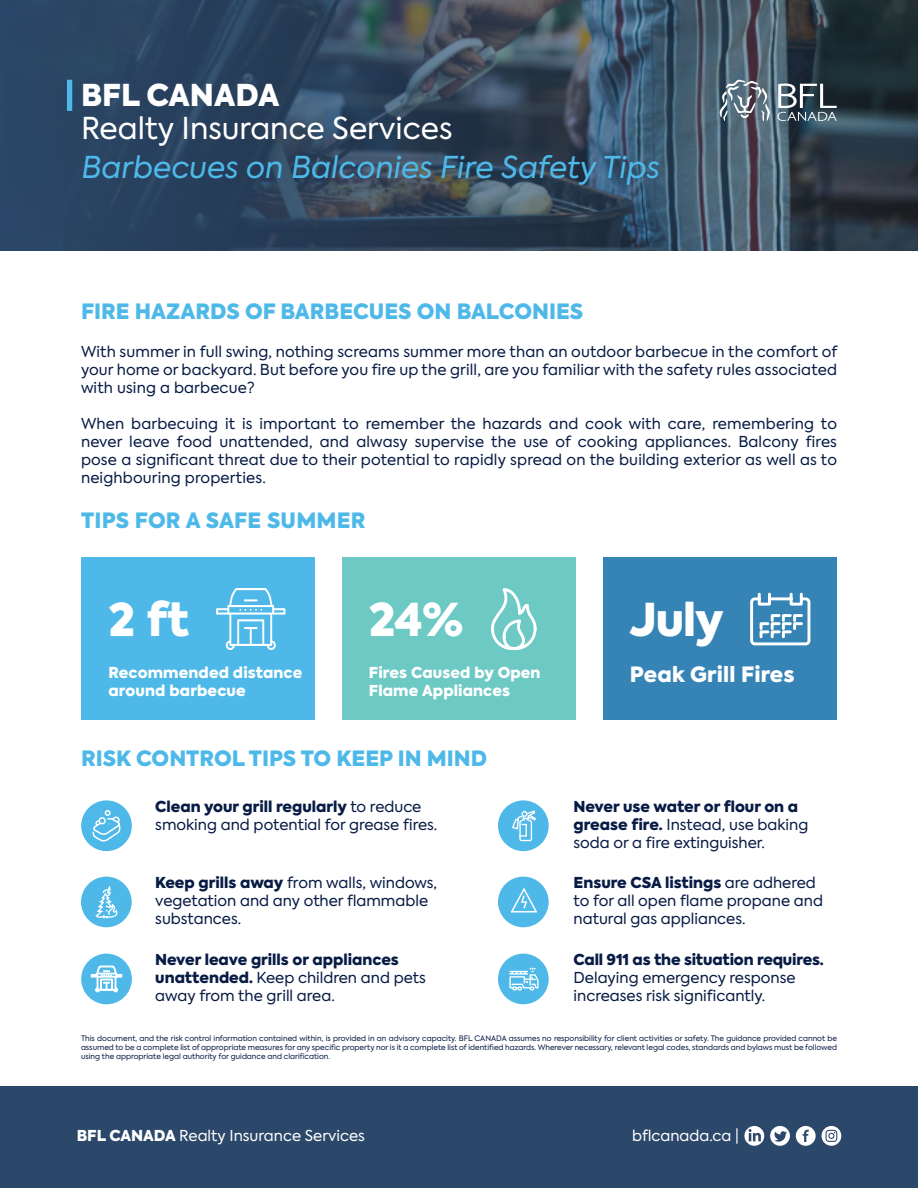
<style>
.page{position:relative;width:918px;height:1188px;background:#fff}
.page>*{position:absolute;margin:0;border:0;box-sizing:border-box;transform-origin:0 0}
.t1{font:900 45px "Axiforma";letter-spacing:-.02em;color:#fff}
.t2{font:italic 30px "Axiforma";color:#4eb9e9}
.t3{font:30px "Axiforma";color:#fff}
.t4{font:900 30px "Axiforma";color:#fff}
.t5{font:900 21px "Axiforma";color:#4eb9e9}
.t6{font:900 21px "Axiforma";letter-spacing:.01em;color:#fff}
.t7{font:15px/18px "Axiforma";color:#071b44}
.t8{font:900 15px/18px "Axiforma";letter-spacing:.01em;color:#fff}
.contact_us{font:15px "Axiforma";color:#fff}
.t9{font:7.5px/9px "Axiforma";color:#071b44;text-align:justify}
.s1{font-weight:900}
</style>
<div class="page">
<svg style="left:0;top:0;width:918px;height:251px;background:#33485c"></svg>
<div style="left:81px;top:800px;width:51px;height:51px;background:#4eb9e9;border-radius:50%"></div>
<svg style="left:92px;top:810px;width:29px;height:32px"></svg>
<div style="left:99px;top:817px;width:7px;height:7px;border:2px solid #fff;border-radius:50%"></div>
<div style="left:498px;top:800px;width:51px;height:51px;background:#4eb9e9;border-radius:50%"></div>
<svg style="left:512px;top:810px;width:24px;height:32px"></svg>
<div style="left:81px;top:877px;width:51px;height:50px;background:#4eb9e9;border-radius:50%"></div>
<svg style="left:95px;top:885px;width:23px;height:34px"></svg>
<div style="left:498px;top:877px;width:51px;height:50px;background:#4eb9e9;border-radius:50%"></div>
<svg style="left:510px;top:887px;width:28px;height:26px"></svg>
<div style="left:81px;top:954px;width:51px;height:50px;background:#4eb9e9;border-radius:50%"></div>
<svg style="left:91px;top:965px;width:31px;height:27px"></svg>
<div style="left:498px;top:954px;width:51px;height:50px;background:#4eb9e9;border-radius:50%"></div>
<svg style="left:509px;top:967px;width:30px;height:24px"></svg>
<div style="left:0;top:1087px;width:918px;height:101px;background:#2b4769"></div>
<svg style="left:744px;top:1126px;width:20px;height:20px"></svg>
<svg style="left:770px;top:1126px;width:20px;height:20px"></svg>
<svg style="left:796px;top:1126px;width:20px;height:20px"></svg>
<svg style="left:822px;top:1126px;width:19px;height:20px"></svg>
<svg style="left:825px;top:1130px;width:12px;height:12px"></svg>
<div style="left:81px;top:557px;width:234px;height:163px;background:#4eb9e9"></div>
<div style="left:342px;top:557px;width:233px;height:163px;background:#6dc9c4"></div>
<div style="left:603px;top:557px;width:234px;height:163px;background:#3684b6"></div>
<svg style="left:491px;top:588px;width:46px;height:62px"></svg>
<svg style="left:216px;top:588px;width:69px;height:62px"></svg>
<svg style="left:750px;top:592px;width:61px;height:54px"></svg>
<svg style="left:67px;top:80px;width:5px;height:31px"></svg>
<svg style="left:719px;top:80px;width:51px;height:41px;background:#768490"></svg>
<svg style="left:777px;top:84px;width:60px;height:37px"></svg>
<p class="t4" style="left:81px;top:73px;width:200px">BFL CANADA</p>
<p class="t3" style="left:81px;top:108px;width:373px">Realty Insurance Services</p>
<p class="t2" style="left:81px;top:148px;width:580px">Barbecues on Balconies Fire Safety Tips</p>
<p class="t5" style="left:81px;top:296px;width:504px">FIRE HAZARDS OF BARBECUES ON BALCONIES</p>
<p class="t7" style="left:81px;top:343px;width:758px;text-align:justify">With summer in full swing, nothing screams summer more than an outdoor barbecue in the comfort of your home or backyard. But before you fire up the grill, are you familiar with the safety rules associated with using a barbecue?</p>
<p class="t7" style="left:81px;top:415px;width:758px;text-align:justify">When barbecuing it is important to remember the hazards and cook with care, remembering to never leave food unattended, and alwasy supervise the use of cooking appliances. Balcony fires pose a significant threat due to their potential to rapidly spread on the building exterior as well as to neighbouring properties.</p>
<p class="t5" style="left:81px;top:506px;width:286px">TIPS FOR A SAFE SUMMER</p>
<p class="t1" style="left:108px;top:588px;width:82px">2 ft</p>
<p class="t1" style="left:369px;top:588px;width:96px">24%</p>
<p class="t8" style="left:369px;top:663px;width:173px">Fires Caused by Open<br>Flame Appliances</p>
<p class="t1" style="left:630px;top:588px;width:95px">July</p>
<p class="t8" style="left:108px;top:663px;width:196px">Recommended distance around barbecue</p>
<p class="t6" style="left:630px;top:660px;width:166px">Peak Grill Fires</p>
<p class="t5" style="left:81px;top:744px;width:408px">RISK CONTROL TIPS TO KEEP IN MIND</p>
<p class="t7" style="left:155px;top:798px;width:284px"><span class="s1">Clean your grill regularly</span> to reduce smoking and potential for grease fires.</p>
<p class="t7" style="left:574px;top:798px;width:236px"><span class="s1">Never use water or flour on a grease fire.</span> Instead, use baking soda or a fire extinguisher.</p>
<p class="t7" style="left:155px;top:874px;width:283px"><span class="s1">Keep grills away</span> from walls, windows, vegetation and any other flammable substances.</p>
<p class="t7" style="left:574px;top:874px;width:251px"><span class="s1">Ensure CSA listings</span> are adhered to for all open flame propane and natural gas appliances.</p>
<p class="t7" style="left:155px;top:951px;width:272px"><span class="s1">Never leave grills or appliances unattended.</span> Keep children and pets away from the grill area.</p>
<p class="t7" style="left:574px;top:951px;width:252px"><span class="s1">Call 911 as the situation requires.<br></span>Delaying emergency response increases risk significantly.</p>
<p class="t9" style="left:81px;top:1033px;width:758px">This document, and the risk control information contained within, is provided in an advisory capacity. BFL CANADA assumes no responsibility for client activities or safety. The guidance provided cannot be assumed to be a complete list of appropriate measures for any specific property nor is it a complete list of identified hazards. Wherever necessary, relevant legal codes, standards and bylaws must be followed using the appropriate legal authority for guidance and clarification.</p>
<p class="contact_us" style="left:77px;top:1126px;width:290px"><span class="s1">BFL CANADA</span> Realty Insurance Services</p>
<p class="contact_us" style="left:632px;top:1126px;width:109px">bflcanada.ca |</p>
</div>
